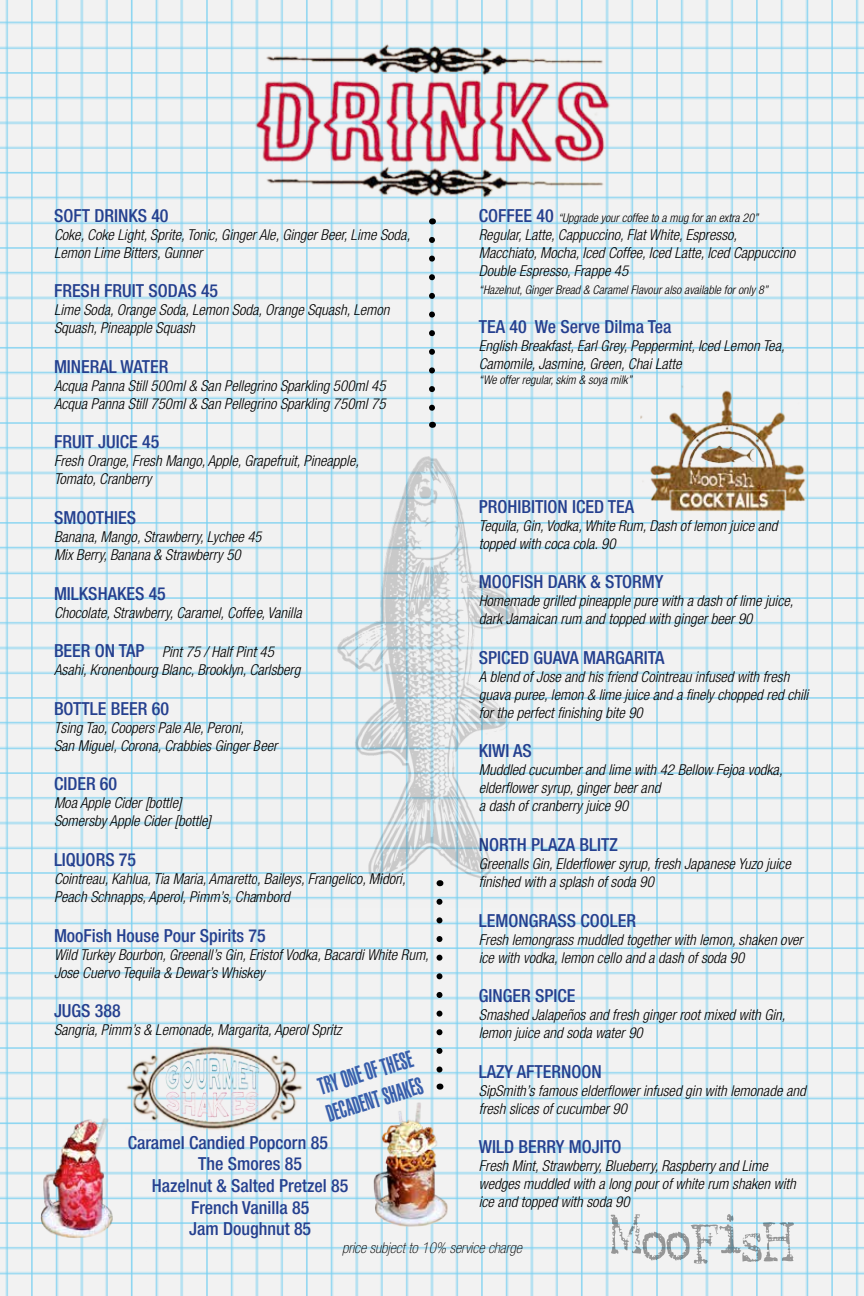
<style>
.page{position:relative;width:864px;height:1296px;background:#fff}
.page>*{position:absolute;margin:0;border:0;box-sizing:border-box;transform-origin:0 0}
.t1{font:900 extra-condensed 23.7px/28.5px "Helvetica";color:#385eab;scale:.89 1}
.t2{font:500 condensed 18px "Helvetica Neue LT Std";color:#25408f}
.t3{font:italic 300 condensed 15px/18px "Helvetica Neue LT Std";color:#000}
.t4{font:italic 100 condensed 15px "Helvetica Neue LT Std";color:#000}
.t5{font:italic 300 condensed 12px "Helvetica Neue LT Std";color:#000}
.s1{font-weight:500;font-style:normal;font-size:18px;color:#25408f}
</style>
<div class="page">
<img style="left:0;top:0;width:864px;height:1296px">
<img style="left:249px;top:34px;width:366px;height:168px">
<img style="left:256px;top:430px;width:350px;height:477px">
<img style="left:0;top:1114px;width:158px;height:128px">
<img style="left:332px;top:1099px;width:120px;height:130px">
<img style="left:640px;top:382px;width:174px;height:132px">
<svg style="left:429px;top:240px;width:6px;height:176px"></svg>
<svg style="left:436px;top:902px;width:6px;height:175px"></svg>
<svg style="left:611px;top:1214px;width:183px;height:50px"></svg>
<img style="left:126px;top:1043px;width:179px;height:87px">
<p class="t2" style="left:54px;top:205px;width:116px">SOFT DRINKS 40</p>
<p class="t3" style="left:54px;top:226px;width:358px">Coke, Coke Light, Sprite, Tonic, Ginger Ale, Ginger Beer, Lime Soda,<br>Lemon Lime Bitters, Gunner</p>
<p class="t2" style="left:54px;top:280px;width:166px">FRESH FRUIT SODAS 45</p>
<p class="t3" style="left:54px;top:301px;width:337px">Lime Soda, Orange Soda, Lemon Soda, Orange Squash, Lemon<br>Squash, Pineapple Squash</p>
<p class="t2" style="left:54px;top:356px;width:116px">MINERAL WATER</p>
<p class="t3" style="left:54px;top:377px;width:333px">Acqua Panna Still 500ml &amp; San Pellegrino Sparkling 500ml 45<br>Acqua Panna Still 750ml &amp; San Pellegrino Sparkling 750ml 75</p>
<p class="t2" style="left:54px;top:431px;width:107px">FRUIT JUICE 45</p>
<p class="t3" style="left:54px;top:453px;width:307px">Fresh Orange, Fresh Mango, Apple, Grapefruit, Pineapple,<br>Tomato, Cranberry</p>
<p class="t2" style="left:54px;top:507px;width:84px">SMOOTHIES</p>
<p class="t3" style="left:54px;top:528px;width:209px">Banana, Mango, Strawberry, Lychee 45<br>Mix Berry, Banana &amp; Strawberry 50</p>
<p class="t2" style="left:54px;top:583px;width:113px">MILKSHAKES 45</p>
<p class="t3" style="left:54px;top:604px;width:249px">Chocolate, Strawberry, Caramel, Coffee, Vanilla</p>
<p class="t3" style="left:54px;top:643px;width:248px"><span class="s1">BEER ON TAP</span> Pint 75 / Half Pint 45<br>Asahi, Kronenbourg Blanc, Brooklyn, Carlsberg</p>
<p class="t2" style="left:54px;top:698px;width:117px">BOTTLE BEER 60</p>
<p class="t3" style="left:54px;top:719px;width:225px">Tsing Tao, Coopers Pale Ale, Peroni,<br>San Miguel, Corona, Crabbies Ginger Beer</p>
<p class="t2" style="left:54px;top:773px;width:65px">CIDER 60</p>
<p class="t3" style="left:54px;top:795px;width:159px">Moa Apple Cider [bottle]<br>Somersby Apple Cider [bottle]</p>
<p class="t2" style="left:54px;top:849px;width:84px">LIQUORS 75</p>
<p class="t3" style="left:54px;top:870px;width:353px">Cointreau, Kahlua, Tia Maria, Amaretto, Baileys, Frangelico, Midori,<br>Peach Schnapps, Aperol, Pimm’s, Chambord</p>
<p class="t2" style="left:54px;top:925px;width:213px">MooFish House Pour Spirits 75</p>
<p class="t3" style="left:54px;top:946px;width:376px">Wild Turkey Bourbon, Greenall’s Gin, Eristof Vodka, Bacardi White Rum,<br>Jose Cuervo Tequila &amp; Dewar’s Whiskey</p>
<p class="t2" style="left:54px;top:1000px;width:68px">JUGS 388</p>
<p class="t3" style="left:54px;top:1021px;width:289px">Sangria, Pimm’s &amp; Lemonade, Margarita, Aperol Spritz</p>
<p class="t5" style="left:479px;top:211px;width:281px"><span class="s1">COFFEE 40</span> “Upgrade your coffee to a mug for an extra 20”</p>
<p class="t3" style="left:479px;top:226px;width:318px">Regular, Latte, Cappuccino, Flat White, Espresso,<br>Macchiato, Mocha, Iced Coffee, Iced Latte, Iced Cappuccino<br>Double Espresso, Frappe 45</p>
<p class="t5" style="left:479px;top:283px;width:291px">“Hazelnut, Ginger Bread &amp; Caramel Flavour also available for only 8”</p>
<p class="t2" style="left:479px;top:316px;width:194px">TEA 40 We Serve Dilma Tea</p>
<p class="t3" style="left:479px;top:337px;width:307px">English Breakfast, Earl Grey, Peppermint, Iced Lemon Tea,<br>Camomile, Jasmine, Green, Chai Latte</p>
<p class="t5" style="left:479px;top:373px;width:155px">“We offer regular, skim &amp; soya milk”</p>
<p class="t2" style="left:479px;top:495px;width:157px">PROHIBITION ICED TEA</p>
<p class="t3" style="left:479px;top:517px;width:300px">Tequila, Gin, Vodka, White Rum, Dash of lemon juice and topped with coca cola. 90</p>
<p class="t2" style="left:479px;top:571px;width:186px">MOOFISH DARK &amp; STORMY</p>
<p class="t3" style="left:479px;top:592px;width:316px">Homemade grilled pineapple pure with a dash of lime juice, dark Jamaican rum and topped with ginger beer 90</p>
<p class="t2" style="left:479px;top:647px;width:187px">SPICED GUAVA MARGARITA</p>
<p class="t3" style="left:479px;top:668px;width:331px">A blend of Jose and his friend Cointreau infused with fresh guava puree, lemon &amp; lime juice and a finely chopped red chili for the perfect finishing bite 90</p>
<p class="t2" style="left:479px;top:740px;width:55px">KIWI AS</p>
<p class="t3" style="left:479px;top:761px;width:305px">Muddled cucumber and lime with 42 Bellow Fejoa vodka, elderflower syrup, ginger beer and<br>a dash of cranberry juice 90</p>
<p class="t2" style="left:479px;top:834px;width:140px">NORTH PLAZA BLITZ</p>
<p class="t3" style="left:479px;top:855px;width:313px">Greenalls Gin, Elderflower syrup, fresh Japanese Yuzo juice finished with a splash of soda 90</p>
<p class="t2" style="left:479px;top:909px;width:159px">LEMONGRASS COOLER</p>
<p class="t3" style="left:479px;top:931px;width:325px">Fresh lemongrass muddled together with lemon, shaken over ice with vodka, lemon cello and a dash of soda 90</p>
<p class="t2" style="left:479px;top:985px;width:98px">GINGER SPICE</p>
<p class="t3" style="left:479px;top:1006px;width:308px">Smashed Jalapeños and fresh ginger root mixed with Gin, lemon juice and soda water 90</p>
<p class="t2" style="left:479px;top:1061px;width:124px">LAZY AFTERNOON</p>
<p class="t3" style="left:479px;top:1082px;width:328px">SipSmith’s famous elderflower infused gin with lemonade and fresh slices of cucumber 90</p>
<p class="t2" style="left:479px;top:1136px;width:144px">WILD BERRY MOJITO</p>
<p class="t3" style="left:479px;top:1157px;width:318px">Fresh Mint, Strawberry, Blueberry, Raspberry and Lime wedges muddled with a long pour of white rum shaken with ice and topped with soda 90</p>
<h1 class="t1" style="left:315px;top:1073px;width:114px;rotate:-17deg">TRY ONE OF THESE<br>DECADENT SHAKES</h1>
<p class="t2" style="left:128px;top:1132px;width:202px">Caramel Candied Popcorn 85</p>
<p class="t2" style="left:198px;top:1153px;width:105px">The Smores 85</p>
<p class="t2" style="left:152px;top:1175px;width:198px">Hazelnut &amp; Salted Pretzel 85</p>
<p class="t2" style="left:191px;top:1196px;width:120px">French Vanilla 85</p>
<p class="t2" style="left:189px;top:1218px;width:124px">Jam Doughnut 85</p>
<p class="t4" style="left:342px;top:1239px;width:181px">price subject to 10% service charge</p>
</div>
